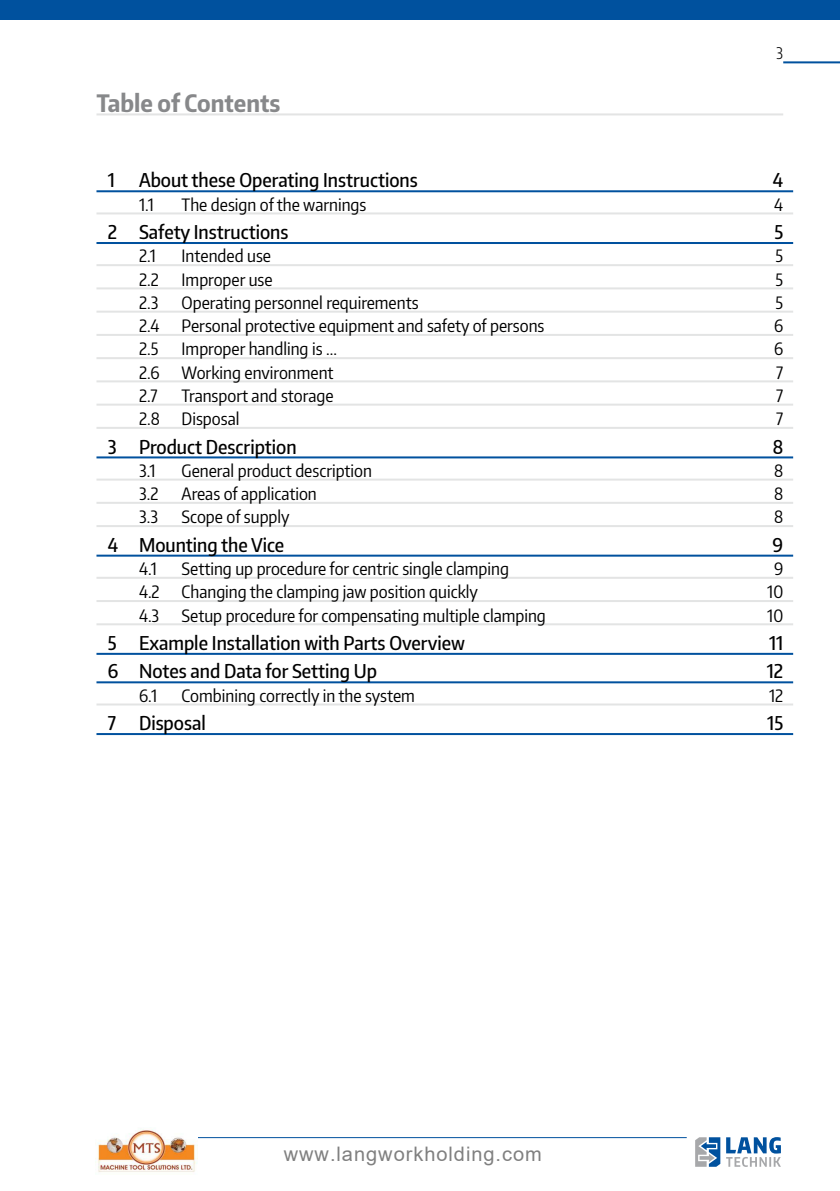
<style>
.page{position:relative;width:840px;height:1191px;background:#fff}
.page>*{position:absolute;margin:0;border:0;box-sizing:border-box;transform-origin:0 0}
.t1{font:700 24px "Encode Sans Condensed";color:#87888a}
.t2{font:20px "Arial";letter-spacing:.05em;color:#808080}
.t3{font:500 19px "Encode Sans Condensed";color:#000}
.t4{font:17px "Encode Sans Condensed";color:#000}
.t5{font:300 16px "Encode Sans Condensed";color:#000}
</style>
<div class="page">
<div style="left:0;top:0;width:839px;height:20px;background:#00519e"></div>
<hr style="left:96px;top:1137px;width:590px;height:1px;background:#00519e">
<hr style="left:782px;top:61px;width:57px;height:2px;background:#00519e">
<svg style="left:695px;top:1137px;width:85px;height:29px"></svg>
<hr style="left:96px;top:113px;width:686px;height:2px;background:#e3e4e4">
<hr style="left:96px;top:190px;width:696px;height:2px;background:#00519e">
<hr style="left:96px;top:212px;width:696px;height:2px;background:#e3e4e4">
<hr style="left:96px;top:242px;width:696px;height:2px;background:#00519e">
<hr style="left:96px;top:264px;width:696px;height:2px;background:#e3e4e4">
<hr style="left:96px;top:287px;width:696px;height:2px;background:#e3e4e4">
<hr style="left:96px;top:311px;width:696px;height:2px;background:#e3e4e4">
<hr style="left:96px;top:334px;width:696px;height:2px;background:#e3e4e4">
<hr style="left:96px;top:357px;width:696px;height:2px;background:#e3e4e4">
<hr style="left:96px;top:380px;width:696px;height:2px;background:#e3e4e4">
<hr style="left:96px;top:403px;width:696px;height:2px;background:#e3e4e4">
<hr style="left:96px;top:427px;width:696px;height:2px;background:#e3e4e4">
<hr style="left:96px;top:456px;width:696px;height:2px;background:#00519e">
<hr style="left:96px;top:478px;width:696px;height:2px;background:#e3e4e4">
<hr style="left:96px;top:502px;width:696px;height:2px;background:#e3e4e4">
<hr style="left:96px;top:525px;width:696px;height:2px;background:#e3e4e4">
<hr style="left:96px;top:554px;width:696px;height:2px;background:#00519e">
<hr style="left:96px;top:577px;width:696px;height:2px;background:#e3e4e4">
<hr style="left:96px;top:600px;width:696px;height:2px;background:#e3e4e4">
<hr style="left:96px;top:623px;width:696px;height:2px;background:#e3e4e4">
<hr style="left:96px;top:653px;width:696px;height:2px;background:#00519e">
<hr style="left:96px;top:681px;width:696px;height:2px;background:#00519e">
<hr style="left:96px;top:703px;width:696px;height:2px;background:#e3e4e4">
<hr style="left:96px;top:733px;width:696px;height:2px;background:#00519e">
<img style="left:96px;top:1128px;width:101px;height:44px">
<h1 class="t1" style="left:96px;top:87px;width:185px">Table of Contents</h1>
<p class="t5" style="left:775px;top:43px;width:9px">3</p>
<p class="t3" style="left:108px;top:168px;width:9px">1</p>
<p class="t3" style="left:139px;top:168px;width:280px">About these Operating Instructions</p>
<p class="t3" style="left:772px;top:168px;width:12px">4</p>
<p class="t4" style="left:139px;top:193px;width:16px">1.1</p>
<p class="t4" style="left:181px;top:193px;width:186px">The design of the warnings</p>
<p class="t4" style="left:773px;top:193px;width:10px">4</p>
<p class="t3" style="left:108px;top:220px;width:182px">2 Safety Instructions</p>
<p class="t3" style="left:773px;top:220px;width:10px">5</p>
<p class="t4" style="left:139px;top:245px;width:18px">2.1</p>
<p class="t4" style="left:181px;top:245px;width:91px">Intended use</p>
<p class="t4" style="left:775px;top:245px;width:9px">5</p>
<p class="t4" style="left:139px;top:268px;width:21px">2.2</p>
<p class="t4" style="left:181px;top:268px;width:92px">Improper use</p>
<p class="t4" style="left:775px;top:268px;width:9px">5</p>
<p class="t4" style="left:139px;top:291px;width:21px">2.3</p>
<p class="t4" style="left:181px;top:291px;width:238px">Operating personnel requirements</p>
<p class="t4" style="left:775px;top:291px;width:9px">5</p>
<p class="t4" style="left:139px;top:315px;width:22px">2.4</p>
<p class="t4" style="left:181px;top:315px;width:364px">Personal protective equipment and safety of persons</p>
<p class="t4" style="left:773px;top:315px;width:11px">6</p>
<p class="t4" style="left:139px;top:338px;width:21px">2.5</p>
<p class="t4" style="left:181px;top:338px;width:157px">Improper handling is ...</p>
<p class="t4" style="left:773px;top:338px;width:11px">6</p>
<p class="t4" style="left:139px;top:361px;width:22px">2.6</p>
<p class="t4" style="left:181px;top:361px;width:153px">Working environment</p>
<p class="t4" style="left:775px;top:361px;width:8px">7</p>
<p class="t4" style="left:139px;top:384px;width:20px">2.7</p>
<p class="t4" style="left:181px;top:384px;width:153px">Transport and storage</p>
<p class="t4" style="left:775px;top:384px;width:8px">7</p>
<p class="t4" style="left:139px;top:407px;width:22px">2.8</p>
<p class="t4" style="left:181px;top:407px;width:59px">Disposal</p>
<p class="t4" style="left:775px;top:407px;width:8px">7</p>
<p class="t3" style="left:108px;top:434px;width:190px">3 Product Description</p>
<p class="t3" style="left:772px;top:434px;width:12px">8</p>
<p class="t4" style="left:139px;top:459px;width:18px">3.1</p>
<p class="t4" style="left:181px;top:459px;width:192px">General product description</p>
<p class="t4" style="left:773px;top:459px;width:11px">8</p>
<p class="t4" style="left:139px;top:482px;width:21px">3.2</p>
<p class="t4" style="left:181px;top:482px;width:137px">Areas of application</p>
<p class="t4" style="left:773px;top:482px;width:11px">8</p>
<p class="t4" style="left:139px;top:506px;width:20px">3.3</p>
<p class="t4" style="left:181px;top:506px;width:109px">Scope of supply</p>
<p class="t4" style="left:773px;top:506px;width:11px">8</p>
<p class="t3" style="left:108px;top:532px;width:178px">4 Mounting the Vice</p>
<p class="t3" style="left:772px;top:532px;width:12px">9</p>
<p class="t4" style="left:139px;top:557px;width:19px">4.1</p>
<p class="t4" style="left:181px;top:557px;width:328px">Setting up procedure for centric single clamping</p>
<p class="t4" style="left:773px;top:557px;width:11px">9</p>
<p class="t4" style="left:139px;top:581px;width:22px">4.2</p>
<p class="t4" style="left:181px;top:581px;width:298px">Changing the clamping jaw position quickly</p>
<p class="t4" style="left:766px;top:581px;width:17px">10</p>
<p class="t4" style="left:139px;top:604px;width:22px">4.3</p>
<p class="t4" style="left:181px;top:604px;width:365px">Setup procedure for compensating multiple clamping</p>
<p class="t4" style="left:766px;top:604px;width:17px">10</p>
<p class="t3" style="left:108px;top:630px;width:358px">5 Example Installation with Parts Overview</p>
<p class="t3" style="left:768px;top:630px;width:16px">11</p>
<p class="t3" style="left:108px;top:659px;width:270px">6 Notes and Data for Setting Up</p>
<p class="t3" style="left:766px;top:659px;width:18px">12</p>
<p class="t4" style="left:139px;top:684px;width:20px">6.1</p>
<p class="t4" style="left:181px;top:684px;width:235px">Combining correctly in the system</p>
<p class="t4" style="left:768px;top:684px;width:16px">12</p>
<p class="t3" style="left:108px;top:710px;width:99px">7 Disposal</p>
<p class="t3" style="left:766px;top:710px;width:17px">15</p>
<p class="t2" style="left:283px;top:1139px;width:259px">www.langworkholding.com</p>
</div>
